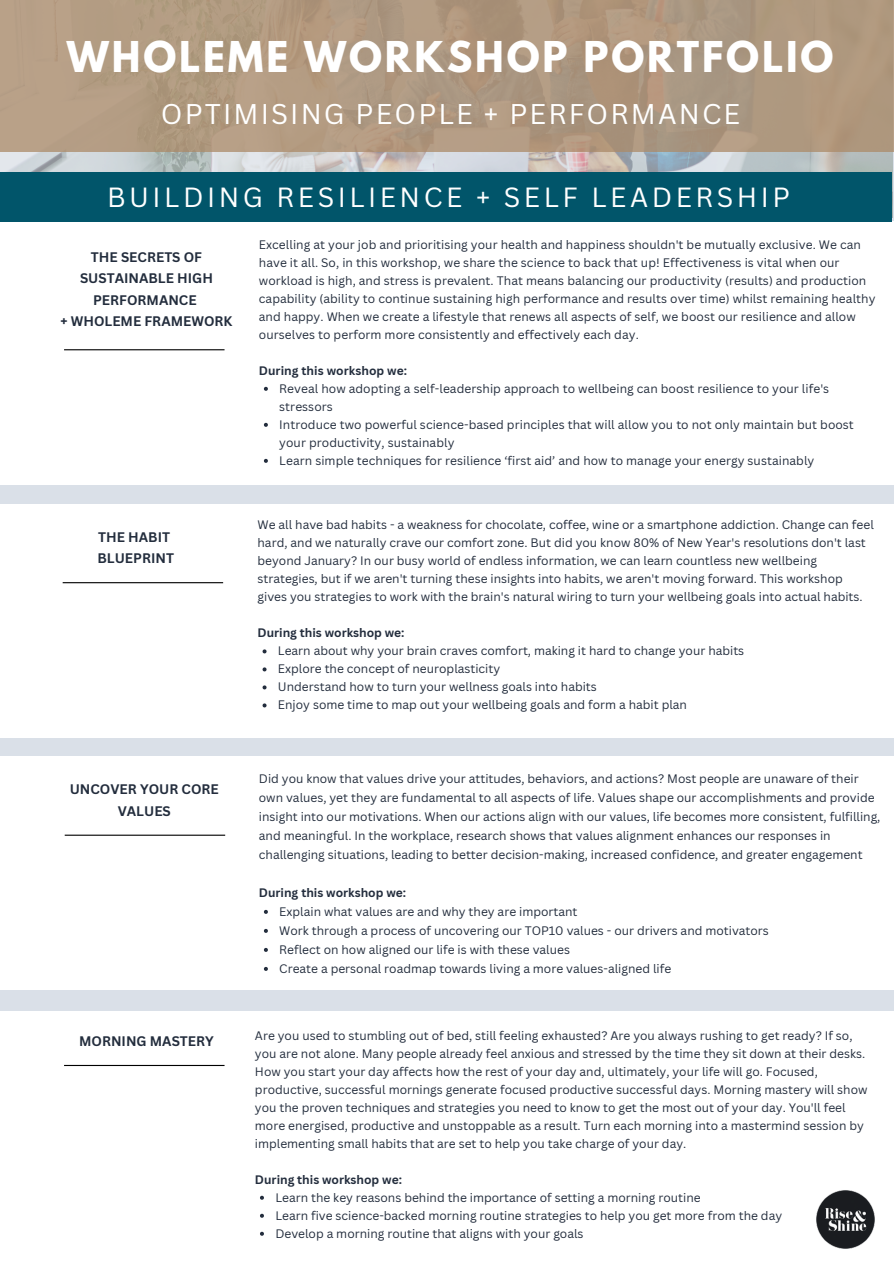
<style>
.page{position:relative;width:894px;height:1264px;background:#fff}
.page>*{position:absolute;margin:0;border:0;box-sizing:border-box;transform-origin:0 0}
.t1{font:700 37.65px "League Spartan";letter-spacing:.075em;color:#fff}
.t2{font:27.75px "Canva Sans";letter-spacing:.075em;color:#fff}
.t3{font:27px "Canva Sans";letter-spacing:.13em;color:#fff}
.t4{font:700 13.5px/21.3px "Canva Sans";color:#232d3d;text-align:center}
.t5{font:12px/18px "Canva Sans";color:#232d3d}
.t6{font:700 12px "Canva Sans";color:#232d3d}
</style>
<div class="page">
<div style="left:0;top:0;width:893px;height:1263px;background:#dae0e8"></div>
<div style="left:0;top:222px;width:893px;height:262px;background:#fff"></div>
<div style="left:0;top:504px;width:893px;height:233px;background:#fff"></div>
<img style="left:9px;top:152px;width:883px;height:66px">
<div style="left:0;top:172px;width:891px;height:50px;background:#01556a"></div>
<div style="left:0;top:756px;width:893px;height:233px;background:#fff"></div>
<div style="left:0;top:1011px;width:893px;height:252px;background:#fff"></div>
<div style="left:0;top:0;width:893px;height:152px;background:#b19982"></div>
<hr style="left:64px;top:349px;width:160px;height:1px;background:#000">
<hr style="left:63px;top:582px;width:160px;height:1px;background:#000">
<hr style="left:65px;top:834px;width:160px;height:1px;background:#000">
<hr style="left:64px;top:1064px;width:160px;height:2px;background:#000">
<img style="left:816px;top:1190px;width:59px;height:59px">
<svg style="left:260px;top:1195px;width:4px;height:4px"></svg>
<svg style="left:260px;top:1213px;width:4px;height:4px"></svg>
<svg style="left:260px;top:1231px;width:4px;height:4px"></svg>
<svg style="left:262px;top:649px;width:4px;height:4px"></svg>
<svg style="left:262px;top:667px;width:4px;height:4px"></svg>
<svg style="left:262px;top:685px;width:4px;height:4px"></svg>
<svg style="left:262px;top:703px;width:4px;height:4px"></svg>
<svg style="left:264px;top:909px;width:4px;height:4px"></svg>
<svg style="left:264px;top:928px;width:4px;height:4px"></svg>
<svg style="left:264px;top:947px;width:4px;height:4px"></svg>
<svg style="left:264px;top:966px;width:4px;height:4px"></svg>
<svg style="left:264px;top:387px;width:4px;height:4px"></svg>
<svg style="left:264px;top:423px;width:4px;height:4px"></svg>
<svg style="left:264px;top:459px;width:4px;height:4px"></svg>
<h2 class="t1" style="left:67px;top:38px;width:767px">WHOLEME WORKSHOP PORTFOLIO</h2>
<p class="t2" style="left:161px;top:95px;width:580px">OPTIMISING PEOPLE + PERFORMANCE</p>
<p class="t3" style="left:107px;top:178px;width:684px">BUILDING RESILIENCE + SELF LEADERSHIP</p>
<p class="t5" style="left:259px;top:235px;width:618px">Excelling at your job and prioritising your health and happiness shouldn't be mutually exclusive. We can have it all. So, in this workshop, we share the science to back that up! Effectiveness is vital when our workload is high, and stress is prevalent. That means balancing our productivity (results) and production capability (ability to continue sustaining high performance and results over time) whilst remaining healthy and happy. When we create a lifestyle that renews all aspects of self, we boost our resilience and allow ourselves to perform more consistently and effectively each day.</p>
<p class="t6" style="left:259px;top:362px;width:150px">During this workshop we:</p>
<p class="t5" style="left:279px;top:379px;width:551px">Reveal how adopting a self-leadership approach to wellbeing can boost resilience to your life's stressors</p>
<h3 class="t5" style="left:279px;top:415px;width:576px">Introduce two powerful science-based principles that will allow you to not only maintain but boost your productivity, sustainably</h3>
<p class="t5" style="left:279px;top:451px;width:536px">Learn simple techniques for resilience ‘first aid’ and how to manage your energy sustainably</p>
<h1 class="t4" style="left:60px;top:246px;width:173px">THE SECRETS OF<br>SUSTAINABLE HIGH<br>PERFORMANCE<br>+ WHOLEME FRAMEWORK</h1>
<p class="t4" style="left:97px;top:526px;width:78px;text-align:left">THE HABIT<br>BLUEPRINT</p>
<h4 class="t4" style="left:70px;top:778px;width:151px">UNCOVER YOUR CORE<br>VALUES</h4>
<p class="t4" style="left:79px;top:1029px;width:136px">MORNING MASTERY</p>
<h2 class="t5" style="left:257px;top:515px;width:617px">We all have bad habits - a weakness for chocolate, coffee, wine or a smartphone addiction. Change can feel hard, and we naturally crave our comfort zone. But did you know 80% of New Year's resolutions don't last beyond January? In our busy world of endless information, we can learn countless new wellbeing strategies, but if we aren't turning these insights into habits, we aren't moving forward. This workshop gives you strategies to work with the brain's natural wiring to turn your wellbeing goals into actual habits.</h2>
<p class="t6" style="left:257px;top:624px;width:148px">During this workshop we:</p>
<h3 class="t5" style="left:278px;top:641px;width:467px">Learn about why your brain craves comfort, making it hard to change your habits</h3>
<p class="t5" style="left:278px;top:659px;width:224px">Explore the concept of neuroplasticity</p>
<p class="t5" style="left:278px;top:677px;width:320px">Understand how to turn your wellness goals into habits</p>
<h4 class="t5" style="left:278px;top:695px;width:410px">Enjoy some time to map out your wellbeing goals and form a habit plan</h4>
<p class="t5" style="left:259px;top:768px;width:623px;line-height:19px">Did you know that values drive your attitudes, behaviors, and actions? Most people are unaware of their own values, yet they are fundamental to all aspects of life. Values shape our accomplishments and provide insight into our motivations. When our actions align with our values, life becomes more consistent, fulfilling, and meaningful. In the workplace, research shows that values alignment enhances our responses in challenging situations, leading to better decision-making, increased confidence, and greater engagement</p>
<p class="t6" style="left:259px;top:884px;width:149px">During this workshop we:</p>
<p class="t5" style="left:279px;top:902px;width:299px">Explain what values are and why they are important</p>
<p class="t5" style="left:279px;top:921px;width:491px">Work through a process of uncovering our TOP10 values - our drivers and motivators</p>
<h3 class="t5" style="left:279px;top:940px;width:292px">Reflect on how aligned our life is with these values</h3>
<p class="t5" style="left:279px;top:959px;width:393px">Create a personal roadmap towards living a more values-aligned life</p>
<p class="t5" style="left:255px;top:1026px;width:614px">Are you used to stumbling out of bed, still feeling exhausted? Are you always rushing to get ready? If so, you are not alone. Many people already feel anxious and stressed by the time they sit down at their desks.<br>How you start your day affects how the rest of your day and, ultimately, your life will go. Focused, productive, successful mornings generate focused productive successful days. Morning mastery will show you the proven techniques and strategies you need to know to get the most out of your day. You'll feel more energised, productive and unstoppable as a result. Turn each morning into a mastermind session by implementing small habits that are set to help you take charge of your day.</p>
<p class="t6" style="left:255px;top:1170px;width:148px">During this workshop we:</p>
<p class="t5" style="left:275px;top:1188px;width:508px">Learn the key reasons behind the importance of setting a morning routine<br>Learn five science-backed morning routine strategies to help you get more from the day<br>Develop a morning routine that aligns with your goals</p>
</div>
